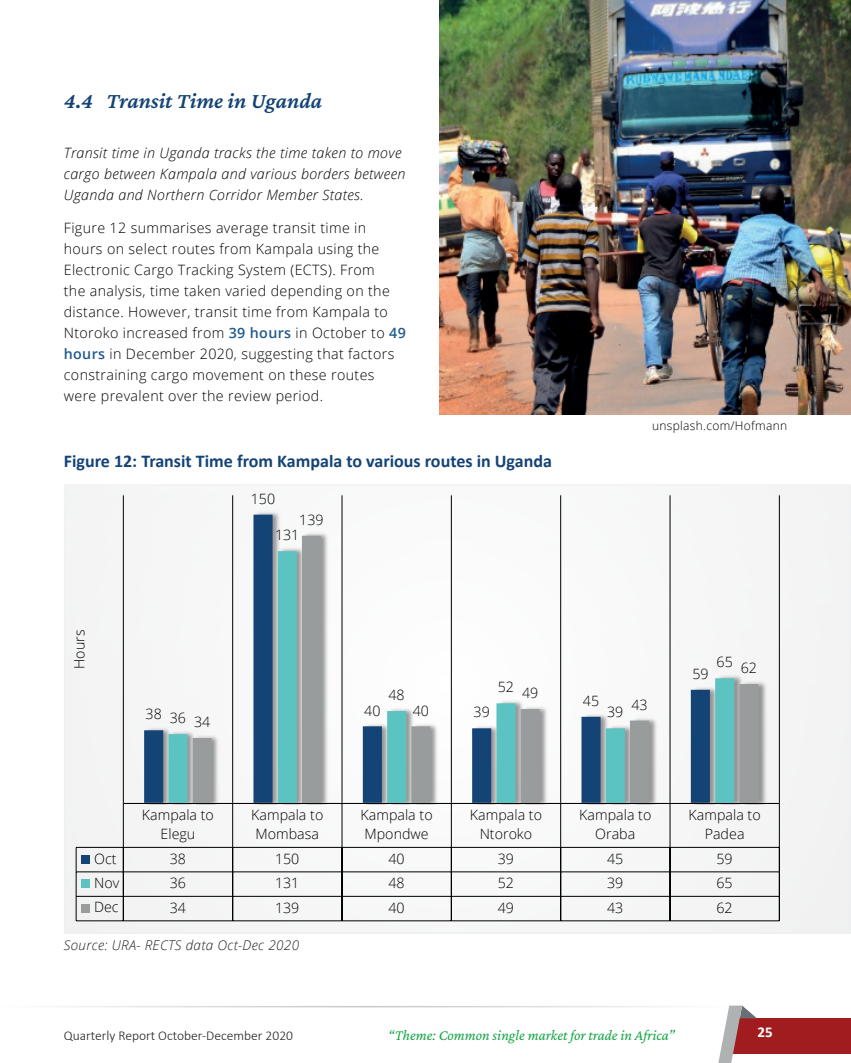
<style>
.page{position:relative;width:851px;height:1063px;background:#fff}
.page>*{position:absolute;margin:0;border:0;box-sizing:border-box;transform-origin:0 0}
.t1{font:italic 600 22.5px "Crimson Pro";color:#144376}
.t2{font:700 18px "Calibri";color:#144376}
.t3{font:italic 15px "Crimson Pro";color:#18a449}
.t4{font:700 15px "Calibri";color:#fff}
.t5{font:300 14.25px/21px "Open Sans";letter-spacing:.025em;color:#010101}
.t6{font:300 14.25px/19.4px "Open Sans";color:#000001;text-align:center}
.t7{font:italic 300 14.25px/21px "Open Sans";letter-spacing:.025em;color:#010101}
.t8{font:300 13.5px "Calibri";color:#231f20}
.t9{font:italic 300 13.5px "Open Sans";letter-spacing:.025em;color:#231f20}
.t10{font:300 12px "Open Sans";letter-spacing:.025em;color:#010101}
.s1{font-weight:600;color:#20598c}
</style>
<div class="page">
<div style="left:730px;top:1018px;width:120px;height:35px;background:#a11c1f"></div>
<svg style="left:718px;top:1006px;width:38px;height:57px"></svg>
<div style="left:65px;top:485px;width:785px;height:448px;background:#f5f5f5"></div>
<div style="left:64px;top:484px;width:786px;height:450px;border:2px solid #c5c7cb"></div>
<hr style="left:123px;top:495px;width:1px;height:308px;background:#000001">
<hr style="left:232px;top:495px;width:1px;height:308px;background:#000001">
<hr style="left:342px;top:495px;width:1px;height:308px;background:#000001">
<hr style="left:451px;top:495px;width:1px;height:308px;background:#000001">
<hr style="left:560px;top:495px;width:1px;height:308px;background:#000001">
<hr style="left:669px;top:495px;width:1px;height:308px;background:#000001">
<hr style="left:779px;top:495px;width:1px;height:308px;background:#000001">
<img style="left:758px;top:682px;width:11px;height:121px">
<svg style="left:144px;top:515px;width:527px;height:288px"></svg>
<svg style="left:168px;top:551px;width:24px;height:252px"></svg>
<svg style="left:192px;top:536px;width:566px;height:267px"></svg>
<hr style="left:123px;top:803px;width:656px;height:1px;background:#000001">
<hr style="left:123px;top:803px;width:1px;height:44px;background:#000001">
<hr style="left:232px;top:803px;width:1px;height:44px;background:#000001">
<hr style="left:342px;top:803px;width:1px;height:44px;background:#000001">
<hr style="left:451px;top:803px;width:1px;height:44px;background:#000001">
<hr style="left:560px;top:803px;width:1px;height:44px;background:#000001">
<hr style="left:669px;top:803px;width:1px;height:44px;background:#000001">
<hr style="left:779px;top:803px;width:1px;height:44px;background:#000001">
<hr style="left:76px;top:847px;width:703px;height:1px;background:#000001">
<div style="left:82px;top:855px;width:8px;height:8px;background:#144376"></div>
<hr style="left:76px;top:872px;width:703px;height:1px;background:#000001">
<div style="left:82px;top:879px;width:8px;height:9px;background:#5bc4c2"></div>
<hr style="left:76px;top:896px;width:703px;height:1px;background:#000001">
<svg style="left:76px;top:848px;width:1px;height:73px"></svg>
<hr style="left:76px;top:921px;width:703px;height:1px;background:#000001">
<svg style="left:123px;top:848px;width:1px;height:73px"></svg>
<svg style="left:232px;top:848px;width:1px;height:73px"></svg>
<svg style="left:342px;top:848px;width:1px;height:73px"></svg>
<svg style="left:451px;top:848px;width:1px;height:73px"></svg>
<svg style="left:560px;top:848px;width:1px;height:73px"></svg>
<svg style="left:669px;top:848px;width:1px;height:73px"></svg>
<svg style="left:779px;top:847px;width:1px;height:74px"></svg>
<div style="left:82px;top:904px;width:8px;height:8px;background:#999c9d"></div>
<img style="left:439px;top:0;width:411px;height:415px">
<h1 class="t1" style="left:64px;top:86px;width:260px">4.4 Transit Time in Uganda</h1>
<p class="t7" style="left:64px;top:141px;width:343px">Transit time in Uganda tracks the time taken to move cargo between Kampala and various borders between<br>Uganda and Northern Corridor Member States.</p>
<p class="t5" style="left:64px;top:217px;width:343px">Figure 12 summarises average transit time in hours on select routes from Kampala using the Electronic Cargo Tracking System (ECTS). From<br>the analysis, time taken varied depending on the distance. However, transit time from Kampala to Ntoroko increased from <span class="s1">39 hours</span> in October to <span class="s1">49 hours</span> in December 2020, suggesting that factors constraining cargo movement on these routes were prevalent over the review period.</p>
<p class="t2" style="left:64px;top:449px;width:489px">Figure 12: Transit Time from Kampala to various routes in Uganda</p>
<p class="t6" style="left:251px;top:488px;width:26px">150</p>
<p class="t6" style="left:299px;top:510px;width:26px">139</p>
<p class="t6" style="left:275px;top:525px;width:26px">131</p>
<p class="t10" style="left:652px;top:417px;width:136px">unsplash.com/Hofmann</p>
<p class="t6" style="left:69px;top:669px;width:41px;rotate:-90deg">Hours</p>
<p class="t6" style="left:146px;top:704px;width:18px">38</p>
<p class="t6" style="left:170px;top:708px;width:18px">36</p>
<p class="t6" style="left:194px;top:712px;width:18px">34</p>
<p class="t6" style="left:692px;top:664px;width:18px">59</p>
<p class="t6" style="left:716px;top:652px;width:18px">65</p>
<p class="t6" style="left:740px;top:658px;width:18px">62</p>
<p class="t6" style="left:388px;top:685px;width:18px">48</p>
<p class="t6" style="left:412px;top:700px;width:18px">40</p>
<p class="t6" style="left:364px;top:700px;width:18px">40</p>
<p class="t6" style="left:473px;top:702px;width:18px">39</p>
<p class="t6" style="left:498px;top:677px;width:18px">52</p>
<p class="t6" style="left:522px;top:683px;width:18px">49</p>
<p class="t6" style="left:583px;top:691px;width:18px">45</p>
<p class="t6" style="left:607px;top:702px;width:18px">39</p>
<p class="t6" style="left:631px;top:695px;width:18px">43</p>
<p class="t6" style="left:142px;top:805px;width:74px">Kampala to<br>Elegu</p>
<p class="t6" style="left:251px;top:805px;width:74px">Kampala to<br>Mombasa</p>
<p class="t6" style="left:360px;top:805px;width:74px;text-align:left">Kampala to<br>Mpondwe</p>
<p class="t6" style="left:470px;top:805px;width:74px">Kampala to<br>Ntoroko</p>
<p class="t6" style="left:579px;top:805px;width:74px">Kampala to<br>Oraba</p>
<p class="t6" style="left:688px;top:805px;width:74px">Kampala to<br>Padea</p>
<p class="t6" style="left:94px;top:848px;width:24px">Oct</p>
<p class="t6" style="left:170px;top:849px;width:18px">38</p>
<p class="t6" style="left:275px;top:849px;width:26px">150</p>
<p class="t6" style="left:388px;top:849px;width:18px">40</p>
<p class="t6" style="left:497px;top:849px;width:18px">39</p>
<p class="t6" style="left:607px;top:849px;width:18px">45</p>
<p class="t6" style="left:716px;top:849px;width:18px">59</p>
<p class="t6" style="left:94px;top:873px;width:27px">Nov</p>
<p class="t6" style="left:170px;top:873px;width:18px">36</p>
<p class="t6" style="left:275px;top:873px;width:26px">131</p>
<p class="t6" style="left:388px;top:873px;width:18px">48</p>
<p class="t6" style="left:497px;top:873px;width:18px">52</p>
<p class="t6" style="left:607px;top:873px;width:18px">39</p>
<p class="t6" style="left:716px;top:873px;width:18px">65</p>
<p class="t6" style="left:94px;top:897px;width:26px">Dec</p>
<p class="t6" style="left:170px;top:898px;width:18px">34</p>
<p class="t6" style="left:275px;top:898px;width:26px">139</p>
<p class="t6" style="left:388px;top:898px;width:18px">40</p>
<p class="t6" style="left:497px;top:898px;width:18px">49</p>
<p class="t6" style="left:607px;top:898px;width:18px">43</p>
<p class="t6" style="left:716px;top:898px;width:18px">62</p>
<p class="t9" style="left:64px;top:936px;width:237px">Source: URA- RECTS data Oct-Dec 2020</p>
<p class="t8" style="left:64px;top:1027px;width:231px">Quarterly Report October-December 2020</p>
<p class="t3" style="left:388px;top:1025px;width:288px">“Theme: Common single market for trade in Africa”</p>
<p class="t4" style="left:757px;top:1022px;width:17px">25</p>
</div>
